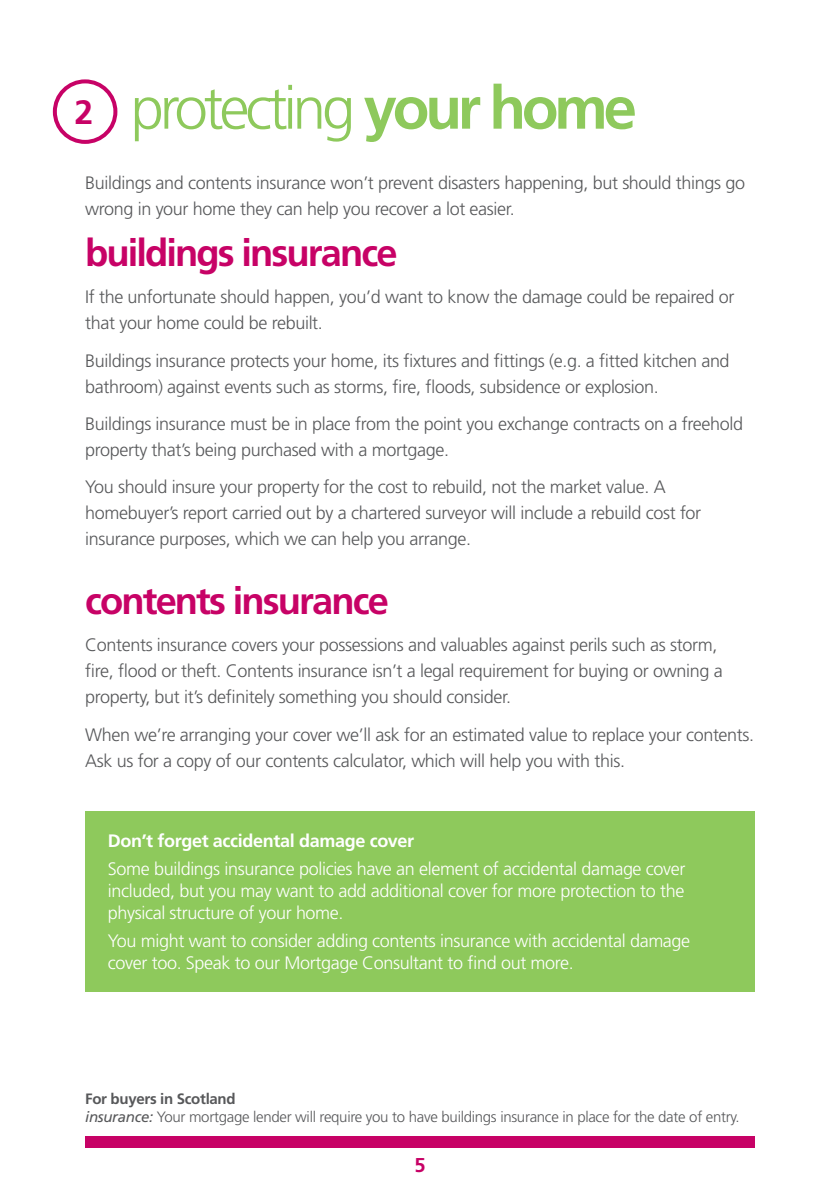
<style>
.page{position:relative;width:840px;height:1191px;background:#fff}
.page>*{position:absolute;margin:0;border:0;box-sizing:border-box;transform-origin:0 0}
.t1{font:300 60px "Frutiger LT Std";letter-spacing:-.07em;color:#8ec95c}
.t2{font:700 38px "Frutiger LT Std";letter-spacing:-.05em;color:#c70266}
.t3{font:700 33.8px "Frutiger LT Std";color:#c70266}
.t4{font:700 20px "Frutiger LT Std";color:#c70266}
.t5{font:300 18px/26px "Frutiger LT Std";letter-spacing:-.02em;color:#57585a}
.t6{font:300 18px/22px "Frutiger LT Std";letter-spacing:-.02em;color:#fff;text-align:justify}
.t7{font:700 18px "Frutiger LT Std";letter-spacing:-.02em;color:#fff}
.t8{font:300 15px/18px "Frutiger LT Std";letter-spacing:-.02em;color:#57585a}
.s1{font-weight:700}
.s2{font-family:"Frutiger";font-weight:400;font-style:italic}
</style>
<div class="page">
<div style="left:85px;top:1136px;width:669px;height:11px;background:#c70266"></div>
<div style="left:85px;top:811px;width:669px;height:180px;background:#8ec95c"></div>
<div style="left:53px;top:79px;width:64px;height:65px;border:4px solid #c70266;border-radius:50%"></div>
<h1 class="t1" style="left:130px;top:74px;width:507px">protecting <span class="s1">your home</span></h1>
<p class="t5" style="left:85px;top:170px;width:661px">Buildings and contents insurance won’t prevent disasters happening, but should things go wrong in your home they can help you recover a lot easier.</p>
<h2 class="t2" style="left:85px;top:230px;width:314px">buildings insurance</h2>
<p class="t5" style="left:85px;top:284px;width:650px">If the unfortunate should happen, you’d want to know the damage could be repaired or that your home could be rebuilt.</p>
<p class="t5" style="left:85px;top:348px;width:645px">Buildings insurance protects your home, its fixtures and fittings (e.g. a fitted kitchen and bathroom) against events such as storms, fire, floods, subsidence or explosion.</p>
<p class="t5" style="left:85px;top:411px;width:659px">Buildings insurance must be in place from the point you exchange contracts on a freehold property that’s being purchased with a mortgage.</p>
<p class="t5" style="left:85px;top:474px;width:617px">You should insure your property for the cost to rebuild, not the market value. A homebuyer’s report carried out by a chartered surveyor will include a rebuild cost for insurance purposes, which we can help you arrange.</p>
<h2 class="t2" style="left:85px;top:578px;width:305px">contents insurance</h2>
<p class="t5" style="left:85px;top:632px;width:638px">Contents insurance covers your possessions and valuables against perils such as storm, fire, flood or theft. Contents insurance isn’t a legal requirement for buying or owning a property, but it’s definitely something you should consider.</p>
<p class="t5" style="left:85px;top:721px;width:670px">When we’re arranging your cover we’ll ask for an estimated value to replace your contents.<br>Ask us for a copy of our contents calculator, which will help you with this.</p>
<h3 class="t3" style="left:74px;top:93px;width:20px">2</h3>
<p class="t7" style="left:108px;top:830px;width:308px">Don’t forget accidental damage cover</p>
<p class="t6" style="left:108px;top:858px;width:579px">Some buildings insurance policies have an element of accidental damage cover included, but you may want to add additional cover for more protection to the physical structure of your home.</p>
<p class="t6" style="left:108px;top:929px;width:583px">You might want to consider adding contents insurance with accidental damage cover too. Speak to our Mortgage Consultant to find out more.</p>
<p class="t8" style="left:85px;top:1090px;width:655px"><span class="s1">For buyers in Scotland<br></span><span class="s2">insurance:</span> Your mortgage lender will require you to have buildings insurance in place for the date of entry.</p>
<p class="t4" style="left:414px;top:1153px;width:13px">5</p>
</div>
